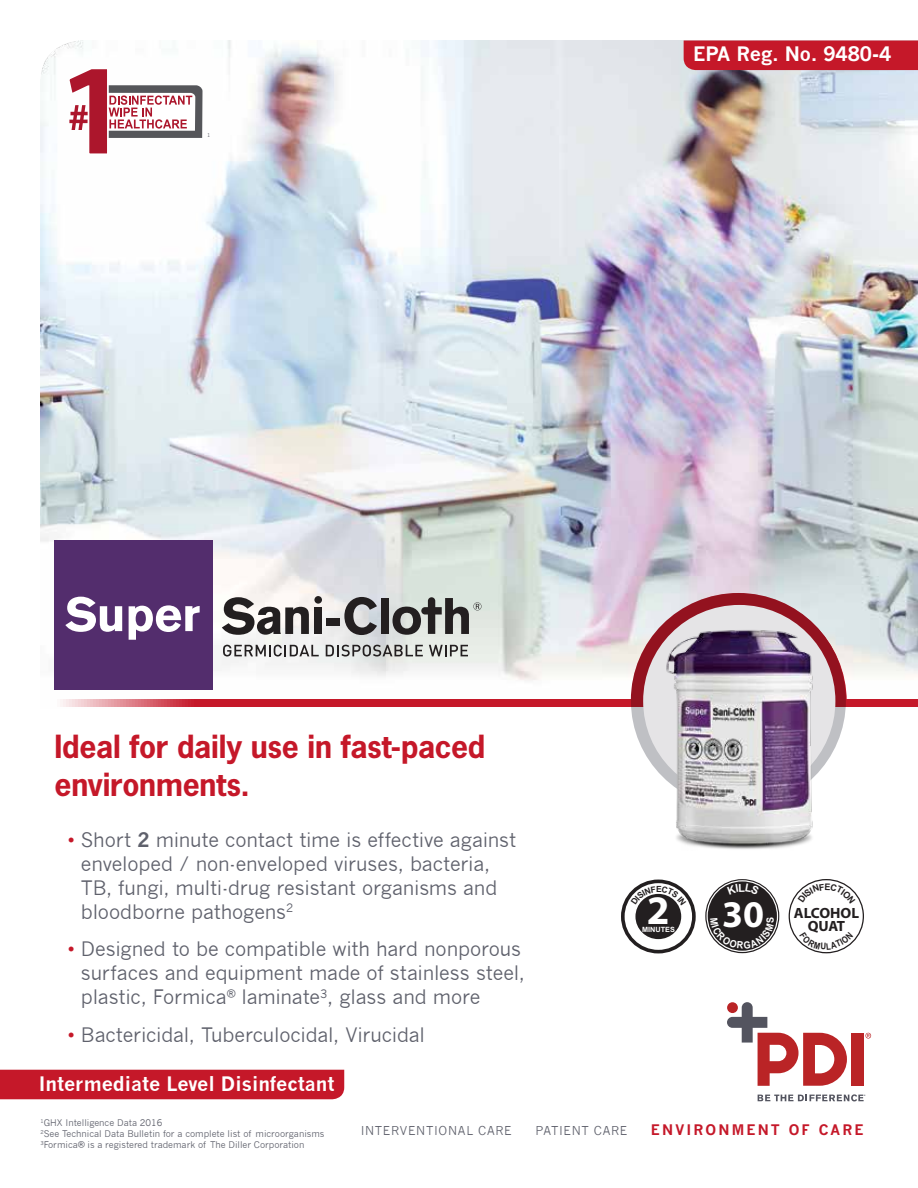
<style>
.page{position:relative;width:918px;height:1188px;background:#fff}
.page>*{position:absolute;margin:0;border:0;box-sizing:border-box;transform-origin:0 0}
.t1{font:700 40.65px "Myriad Pro";color:#fff}
.t2{font:700 37.8px "Myriad Pro";color:#fff}
.t3{font:700 30px/37.5px "News Gothic Std";letter-spacing:-.005em;color:#c51829}
.t4{font:19.5px/24px "News Gothic";letter-spacing:-.01em;color:#5f616c}
.t5{font:700 19.5px "News Gothic";color:#fff}
.t6{font:700 14.85px "Myriad Pro";color:#231f20}
.t7{font:700 14.25px "News Gothic";letter-spacing:.15em;color:#c51829}
.t8{font:12px "News Gothic";letter-spacing:.055em;color:#5f616c}
.t9{font:9px/10.8px "News Gothic";color:#5f616c}
.t10{font:700 8.55px "Arial";color:#231f20}
.t11{font:700 7.2px "Arial";color:#fff}
.t12{font:5.25px "News Gothic";color:#5f616c}
.s1{color:#c51829}
.s2{font-weight:700}
</style>
<div class="page">
<div style="left:851px;top:1033px;width:13px;height:53px;background:#ba2426"></div>
<svg style="left:727px;top:1002px;width:120px;height:84px"></svg>
<div style="left:727px;top:1002px;width:11px;height:11px;background:#ba2426;border-radius:50%"></div>
<svg style="left:865px;top:1033px;width:6px;height:6px"></svg>
<svg style="left:758px;top:1094px;width:107px;height:7px"></svg>
<img style="left:40px;top:40px;width:878px;height:660px">
<svg style="left:60px;top:700px;width:858px;height:7px;background:#ca2f3e"></svg>
<svg style="left:631px;top:593px;width:216px;height:109px;background:#dcd7da"></svg>
<svg style="left:632px;top:594px;width:213px;height:213px;background:#a04650"></svg>
<div style="left:643px;top:605px;width:192px;height:192px;background:#e5e4e6;border-radius:50%"></div>
<img style="left:662px;top:627px;width:154px;height:222px">
<div style="left:684px;top:40px;width:234px;height:30px;background:#c51829"></div>
<div style="left:0;top:1070px;width:344px;height:29px;background:#c51829"></div>
<svg style="left:623px;top:881px;width:71px;height:71px"></svg>
<div style="left:621px;top:880px;width:75px;height:73px;border:4px solid #231f20;border-radius:50%"></div>
<div style="left:635px;top:893px;width:47px;height:47px;background:#231f20;border-radius:50%"></div>
<div style="left:634px;top:892px;width:49px;height:49px;border:2px solid #fff;border-radius:50%"></div>
<div style="left:789px;top:879px;width:75px;height:74px;border:1px solid #231f20;border-radius:50%"></div>
<div style="left:707px;top:881px;width:71px;height:70px;background:#231f20;border-radius:50%"></div>
<div style="left:705px;top:879px;width:74px;height:74px;border:4px solid #231f20;border-radius:50%"></div>
<div style="left:707px;top:880px;width:71px;height:72px;border:1px solid #fff;border-radius:50%"></div>
<div style="left:54px;top:540px;width:158px;height:150px;background:#532d6d"></div>
<svg style="left:65px;top:597px;width:57px;height:35px"></svg>
<svg style="left:129px;top:605px;width:71px;height:35px"></svg>
<svg style="left:222px;top:597px;width:87px;height:38px"></svg>
<svg style="left:344px;top:597px;width:33px;height:38px"></svg>
<div style="left:381px;top:598px;width:8px;height:36px;background:#231f20"></div>
<div style="left:314px;top:608px;width:8px;height:26px;background:#231f20"></div>
<div style="left:314px;top:596px;width:8px;height:8px;background:#231f20;border-radius:50%"></div>
<svg style="left:393px;top:597px;width:89px;height:38px;background:#919390"></svg>
<div style="left:326px;top:618px;width:14px;height:7px;background:#231f20"></div>
<svg style="left:223px;top:645px;width:96px;height:12px"></svg>
<svg style="left:326px;top:645px;width:97px;height:12px"></svg>
<svg style="left:429px;top:645px;width:39px;height:11px"></svg>
<svg style="left:68px;top:68px;width:134px;height:87px"></svg>
<svg style="left:631px;top:886px;width:25px;height:19px"></svg>
<svg style="left:662px;top:886px;width:24px;height:20px"></svg>
<svg style="left:798px;top:883px;width:57px;height:11px"></svg>
<svg style="left:799px;top:939px;width:54px;height:11px"></svg>
<svg style="left:727px;top:884px;width:33px;height:4px"></svg>
<svg style="left:710px;top:922px;width:64px;height:27px"></svg>
<p class="t12" style="left:207px;top:132px;width:5px">1</p>
<p class="t5" style="left:693px;top:42px;width:200px">EPA Reg. No. 9480-4</p>
<h3 class="t3" style="left:54px;top:728px;width:432px">Ideal for daily use in fast-paced environments.</h3>
<p class="t4" style="left:81px;top:828px;width:437px;text-indent:-13px"><span class="s1">•</span> Short <span class="s2">2</span> minute contact time is effective against enveloped / non-enveloped viruses, bacteria, TB, fungi, multi-drug resistant organisms and bloodborne pathogens<sup>2</sup></p>
<p class="t4" style="left:81px;top:937px;width:445px;text-indent:-13px"><span class="s1">•</span> Designed to be compatible with hard nonporous surfaces and equipment made of stainless steel, plastic, Formica<sup>®</sup> laminate<sup>3</sup>, glass and more</p>
<p class="t4" style="left:68px;top:1023px;width:359px"><span class="s1">•</span> Bactericidal, Tuberculocidal, Virucidal</p>
<p class="t5" style="left:39px;top:1072px;width:297px">Intermediate Level Disinfectant</p>
<p class="t10" style="left:656px;top:884px;width:7px">E</p>
<p class="t11" style="left:642px;top:925px;width:34px">MINUTES</p>
<h1 class="t1" style="left:647px;top:887px;width:24px">2</h1>
<p class="t6" style="left:794px;top:905px;width:67px">ALCOHOL</p>
<p class="t6" style="left:808px;top:918px;width:39px">QUAT</p>
<h2 class="t2" style="left:722px;top:893px;width:43px">30</h2>
<p class="t9" style="left:40px;top:1117px;width:286px"><sup>1</sup>GHX I ntelligence Data 2016<br><sup>2</sup>See Technical Data Bulletin for a complete list of microorganisms<br><sup>3</sup>Formica® is a registered trademark of The Diller Corporation</p>
<p class="t8" style="left:361px;top:1123px;width:153px">interventional care</p>
<p class="t8" style="left:535px;top:1123px;width:94px">patient care</p>
<p class="t7" style="left:651px;top:1121px;width:214px">ENVIRONMENT OF CARE</p>
</div>
